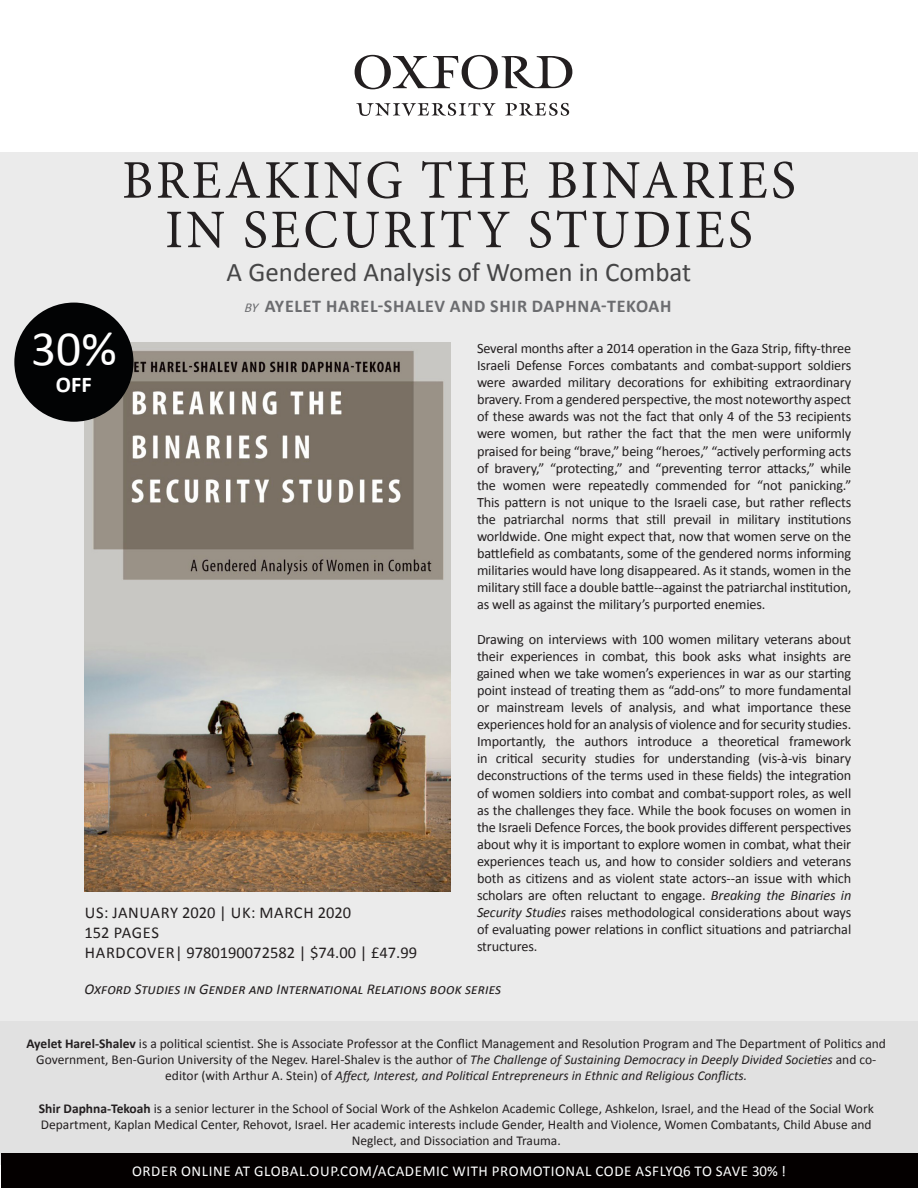
<style>
.page{position:relative;width:918px;height:1188px;background:#fff}
.page>*{position:absolute;margin:0;border:0;box-sizing:border-box;transform-origin:0 0}
.t1{font:54.45px "Minion Pro";letter-spacing:.06em;color:#231f20;scale:.96 1}
.t2{font:49.5px "Calibri";color:#fff}
.t3{font:27px "Calibri";color:#464647}
.t4{font:700 22.5px "Calibri";color:#fff}
.t5{font:700 18px "Calibri";letter-spacing:.04em;color:#6b6c6f}
.t6{font:16.5px "Calibri";color:#231f20}
.t7{font:16.5px "Calibri";letter-spacing:.025em;color:#231f20}
.t8{font:15px "Calibri";letter-spacing:.04em;color:#fff}
.t9{font:italic 15px "Calibri";color:#231f20}
.t10{font:14.25px/17.1px "Calibri";letter-spacing:-.01em;color:#231f20;text-align:justify}
.t11{font:13.5px/16.2px "Calibri";color:#231f20;text-align:center}
.s1{font-weight:400;font-style:italic;font-size:13.5px}
.s2{font-style:italic}
.s3{font-weight:700}
</style>
<div class="page">
<div style="left:0;top:153px;width:918px;height:1011px;background:#ebebeb"></div>
<div style="left:0;top:1022px;width:918px;height:132px;background:#e1e1e1"></div>
<div style="left:2px;top:1154px;width:916px;height:34px;background:#040000"></div>
<img style="left:85px;top:342px;width:366px;height:550px">
<svg style="left:355px;top:55px;width:217px;height:61px"></svg>
<div style="left:14px;top:303px;width:119px;height:119px;background:#020304;border-radius:50%"></div>
<p class="t1" style="left:122px;top:144px;width:703px">BREAKING THE BINARIES</p>
<p class="t1" style="left:165px;top:193px;width:614px">IN SECURITY STUDIES</p>
<p class="t3" style="left:227px;top:255px;width:466px">A Gendered Analysis of Women in Combat</p>
<p class="t5" style="left:244px;top:295px;width:429px"><span class="s1">BY</span> AYELET HAREL-SHALEV AND SHIR DAPHNA-TEKOAH</p>
<p class="t10" style="left:477px;top:340px;width:376px">Several months after a 2014 operation in the Gaza Strip, fifty-three Israeli Defense Forces combatants and combat-support soldiers were awarded military decorations for exhibiting extraordinary bravery. From a gendered perspective, the most noteworthy aspect of these awards was not the fact that only 4 of the 53 recipients were women, but rather the fact that the men were uniformly praised for being “brave,” being “heroes,” “actively performing acts of bravery,” “protecting,” and “preventing terror attacks,” while the women were repeatedly commended for “not panicking.” This pattern is not unique to the Israeli case, but rather reflects the patriarchal norms that still prevail in military institutions worldwide. One might expect that, now that women serve on the battlefield as combatants, some of the gendered norms informing militaries would have long disappeared. As it stands, women in the military still face a double battle--against the patriarchal institution, as well as against the military’s purported enemies.</p>
<p class="t10" style="left:477px;top:630px;width:376px">Drawing on interviews with 100 women military veterans about their experiences in combat, this book asks what insights are gained when we take women’s experiences in war as our starting point instead of treating them as “add-ons” to more fundamental or mainstream levels of analysis, and what importance these experiences hold for an analysis of violence and for security studies.<br>Importantly, the authors introduce a theoretical framework in critical security studies for understanding (vis-à-vis binary deconstructions of the terms used in these fields) the integration of women soldiers into combat and combat-support roles, as well as the challenges they face. While the book focuses on women in the Israeli Defence Forces, the book provides different perspectives about why it is important to explore women in combat, what their experiences teach us, and how to consider soldiers and veterans both as citizens and as violent state actors--an issue with which scholars are often reluctant to engage. <span class="s2">Breaking the Binaries in Security Studies</span> raises methodological considerations about ways of evaluating power relations in conflict situations and patriarchal structures.</p>
<p class="t2" style="left:31px;top:317px;width:87px">30%</p>
<p class="t4" style="left:56px;top:370px;width:37px">OFF</p>
<p class="t7" style="left:85px;top:902px;width:268px">US: JANUARY 2020 | UK: MARCH 2020</p>
<p class="t6" style="left:85px;top:922px;width:76px">152 PAGES</p>
<p class="t6" style="left:85px;top:942px;width:334px">HARDCOVER| 9780190072582 | $74.00 | £47.99</p>
<p class="t9" style="left:85px;top:979px;width:418px">Oxford Studies in Gender and International Relations book series</p>
<p class="t11" style="left:27px;top:1035px;width:861px"><span class="s3">Ayelet Harel-Shalev</span> is a political scientist. She is Associate Professor at the Conflict Management and Resolution Program and The Department of Politics and<br>Government, Ben-Gurion University of the Negev. Harel-Shalev is the author of <span class="s2">The Challenge of Sustaining Democracy in Deeply Divided Societies</span> and co&shy;editor (with Arthur A. Stein) of <span class="s2">Affect, Interest, and Political Entrepreneurs in Ethnic and Religious Conflicts.</span></p>
<p class="t11" style="left:39px;top:1100px;width:837px"><span class="s3">Shir Daphna-Tekoah</span> is a senior lecturer in the School of Social Work of the Ashkelon Academic College, Ashkelon, Israel, and the Head of the Social Work<br>Department, Kaplan Medical Center, Rehovot, Israel. Her academic interests include Gender, Health and Violence, Women Combatants, Child Abuse and<br>Neglect, and Dissociation and Trauma.</p>
<p class="t8" style="left:132px;top:1161px;width:656px">ORDER ONLINE AT GLOBAL.OUP.COM/ACADEMIC WITH PROMOTIONAL CODE ASFLYQ6 TO SAVE 30% !</p>
</div>
